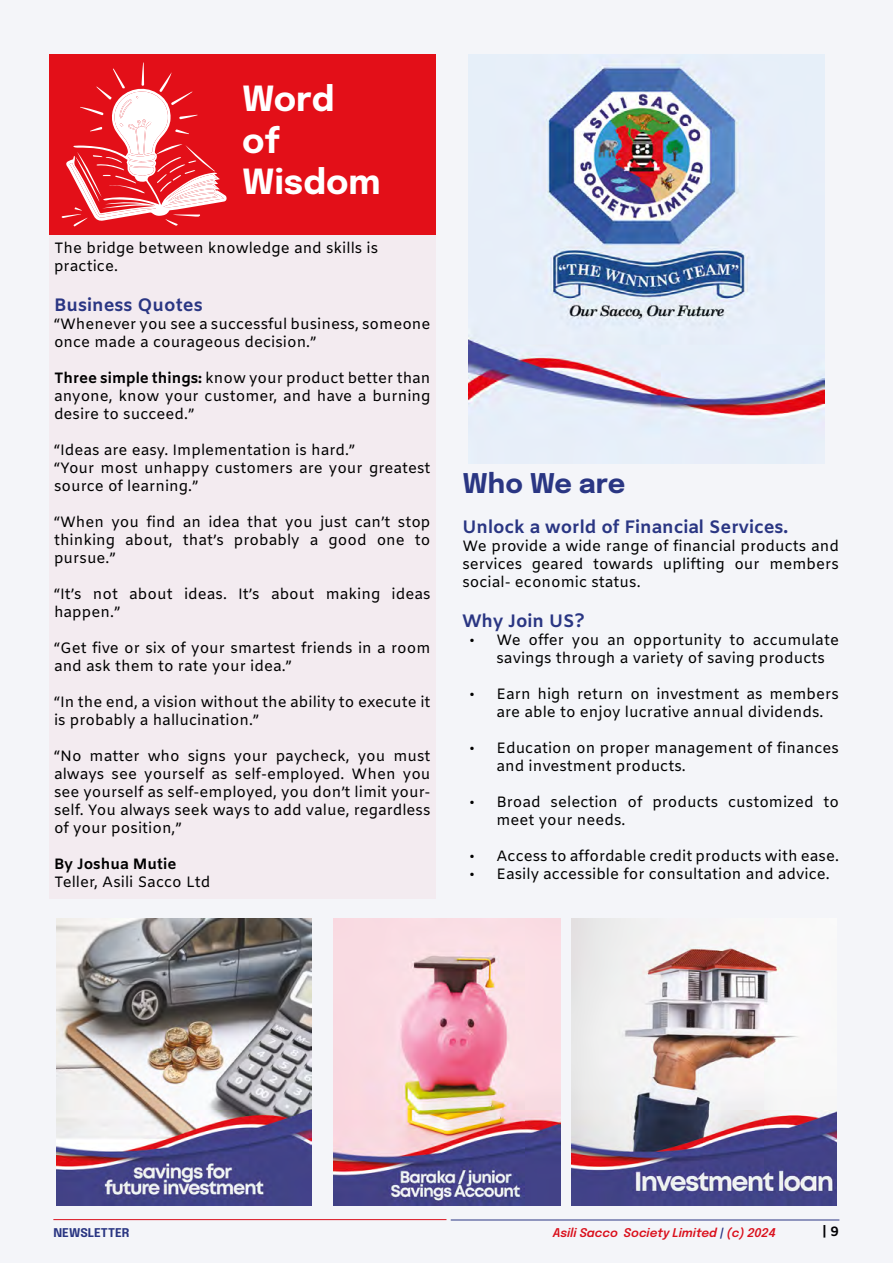
<style>
.page{position:relative;width:893px;height:1263px;background:#f4f5f9}
.page>*{position:absolute;margin:0;border:0;box-sizing:border-box;transform-origin:0 0}
.t1{font:700 34.5px/41.4px "Epilogue";color:#fff}
.t2{font:700 27px "Epilogue";color:#2a3683}
.t3{font:700 18px "Amiko";color:#2a3683}
.t4{font:15px/18px "Amiko";color:#000}
.t5{font:700 15px "Amiko";color:#000}
.t6{font:700 13.5px "Amiko";color:#000}
.t7{font:italic 600 12px "Epilogue";color:#e30f18}
.t8{font:700 12px "Epilogue";color:#2a3683}
.s1{font-weight:700}
.s2{color:#2a3683}
</style>
<div class="page">
<div style="left:49px;top:235px;width:387px;height:663px;background:#f3ebf0"></div>
<div style="left:49px;top:54px;width:387px;height:181px;background:#e30f18"></div>
<svg style="left:61px;top:63px;width:166px;height:164px"></svg>
<img style="left:56px;top:918px;width:255px;height:288px">
<img style="left:333px;top:918px;width:228px;height:288px">
<img style="left:572px;top:918px;width:264px;height:288px">
<img style="left:469px;top:54px;width:355px;height:410px">
<h1 class="t1" style="left:242px;top:75px;width:140px">Word of<br>Wisdom</h1>
<p class="t4" style="left:54px;top:240px;width:326px">The bridge between knowledge and skills is practice.</p>
<p class="t3" style="left:54px;top:294px;width:150px">Business Quotes</p>
<p class="t4" style="left:54px;top:316px;width:378px">“Whenever you see a successful business, someone once made a courageous decision.”</p>
<p class="t4" style="left:54px;top:370px;width:378px;text-align:justify"><span class="s1">Three simple things:</span> know your product better than anyone, know your customer, and have a burning desire to succeed.”</p>
<p class="t4" style="left:54px;top:442px;width:378px">“Ideas are easy. Implementation is hard.”<br>“Your most unhappy customers are your greatest source of learning.”</p>
<p class="t4" style="left:54px;top:514px;width:378px;text-align:justify">“When you find an idea that you just can’t stop thinking about, that’s probably a good one to pursue.”</p>
<p class="t4" style="left:54px;top:586px;width:378px">“It’s not about ideas. It’s about making ideas happen.”</p>
<p class="t4" style="left:54px;top:640px;width:378px">“Get five or six of your smartest friends in a room and ask them to rate your idea.”</p>
<p class="t4" style="left:54px;top:694px;width:378px">“In the end, a vision without the ability to execute it is probably a hallucination.”</p>
<p class="t4" style="left:54px;top:748px;width:378px;text-align:justify">“No matter who signs your paycheck, you must always see yourself as self-employed. When you see yourself as self-employed, you don’t limit your&shy;self. You always seek ways to add value, regardless of your position,”</p>
<p class="t5" style="left:54px;top:855px;width:124px">By Joshua Mutie</p>
<p class="t4" style="left:54px;top:874px;width:158px">Teller, Asili Sacco Ltd</p>
<h2 class="t2" style="left:462px;top:463px;width:165px">Who We are</h2>
<p class="t3" style="left:462px;top:516px;width:327px">Unlock a world of Financial Services.</p>
<p class="t4" style="left:462px;top:538px;width:378px;text-align:justify">We provide a wide range of financial products and services geared towards uplifting our members social- economic status.</p>
<p class="t3" style="left:462px;top:610px;width:124px">Why Join US?</p>
<p class="t4" style="left:496px;top:632px;width:344px;text-indent:-27px">• We offer you an opportunity to accumulate savings through a variety of saving products</p>
<p class="t4" style="left:496px;top:686px;width:344px;text-indent:-27px">• Earn high return on investment as members are able to enjoy lucrative annual dividends.</p>
<p class="t4" style="left:496px;top:740px;width:344px;text-indent:-27px">• Education on proper management of finances and investment products.</p>
<p class="t4" style="left:496px;top:794px;width:344px;text-indent:-27px">• Broad selection of products customized to meet your needs.</p>
<p class="t4" style="left:469px;top:848px;width:371px">• Access to affordable credit products with ease.</p>
<p class="t4" style="left:469px;top:866px;width:362px">• Easily accessible for consultation and advice.</p>
<p class="t8" style="left:53px;top:1223px;width:78px">NEWSLETTER</p>
<p class="t7" style="left:553px;top:1223px;width:225px">Asili Sacco Society Limited <span class="s2">|</span> (c) 2024</p>
<p class="t6" style="left:822px;top:1224px;width:18px">| 9</p>
</div>
